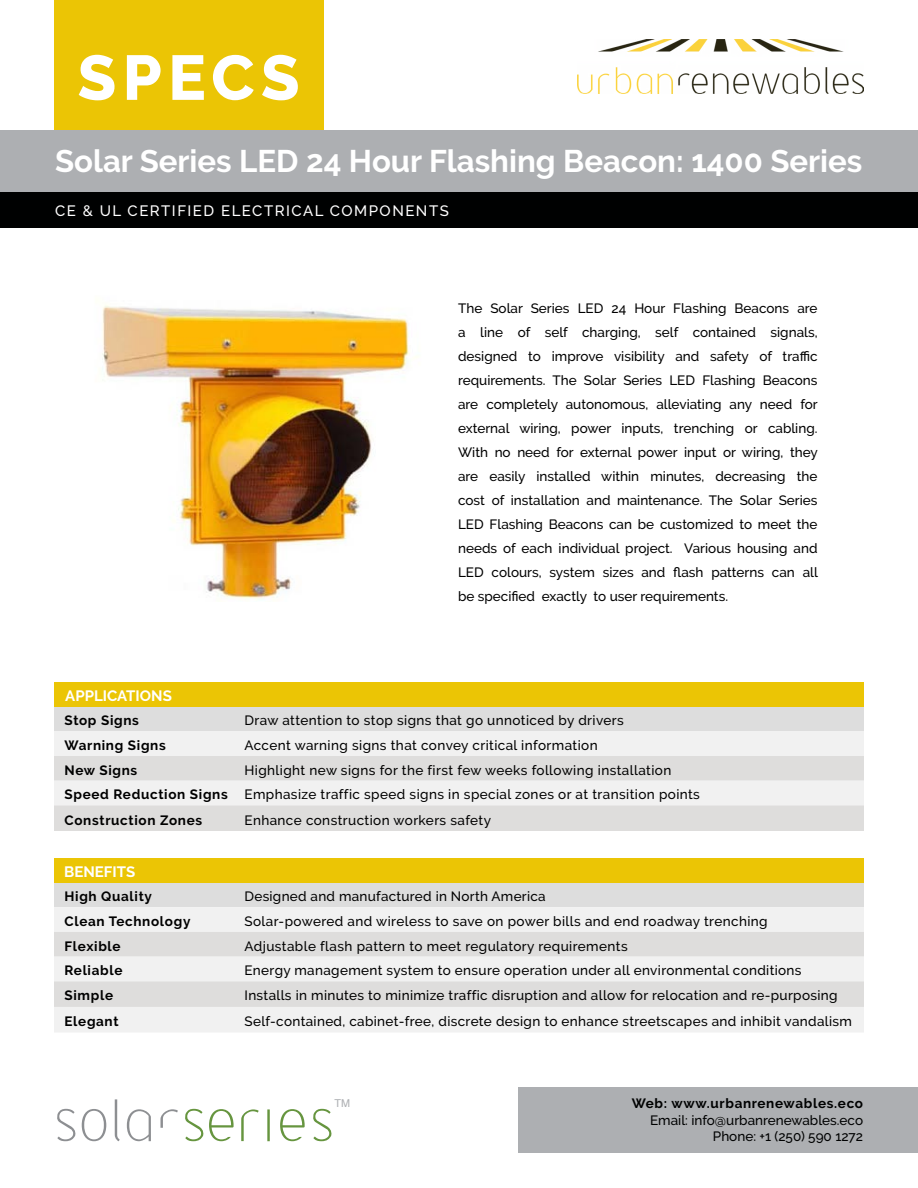
<style>
.page{position:relative;width:918px;height:1188px;background:#fff}
.page>*{position:absolute;margin:0;border:0;box-sizing:border-box;transform-origin:0 0}
.t1{font:800 63px "Raleway";letter-spacing:.1em;color:#fff}
.t2{font:700 31.2px "Raleway";color:#fff}
.t3{font:500 15px "Raleway";letter-spacing:.1em;color:#fff}
.t4{font:700 15px "Raleway";color:#fff}
.t5{font:500 13.5px/24px "Raleway";letter-spacing:.025em;color:#000;text-align:justify}
.t6{font:700 13.5px "Raleway";letter-spacing:.05em;color:#000}
.t7{font:500 13.5px/16.2px "Raleway";color:#000101;text-align:right}
.t8{font:700 13.5px "Raleway";letter-spacing:.05em;color:#000101}
.t9{font:10.8px "Helvetica";color:#adafb2}
.s1{font-weight:700}
</style>
<div class="page">
<div style="left:54px;top:0;width:269px;height:190px;background:#ebc505"></div>
<div style="left:0;top:130px;width:918px;height:62px;background:#adafb2"></div>
<div style="left:0;top:192px;width:918px;height:36px;background:#000101"></div>
<svg style="left:54px;top:707px;width:810px;height:124px"></svg>
<svg style="left:54px;top:883px;width:810px;height:149px"></svg>
<div style="left:54px;top:682px;width:810px;height:25px;background:#ebc505"></div>
<div style="left:54px;top:858px;width:810px;height:25px;background:#ebc505"></div>
<img style="left:102px;top:305px;width:316px;height:295px">
<img style="left:578px;top:40px;width:286px;height:54px">
<div style="left:518px;top:1087px;width:400px;height:66px;background:#adafb2"></div>
<svg style="left:57px;top:1109px;width:49px;height:32px"></svg>
<svg style="left:115px;top:1099px;width:5px;height:42px"></svg>
<svg style="left:127px;top:1109px;width:24px;height:32px"></svg>
<svg style="left:241px;top:1109px;width:18px;height:32px"></svg>
<svg style="left:160px;top:1109px;width:74px;height:32px"></svg>
<hr style="left:267px;top:1109px;width:3px;height:32px;background:#66953f">
<svg style="left:280px;top:1109px;width:25px;height:32px"></svg>
<svg style="left:313px;top:1109px;width:19px;height:32px"></svg>
<h1 class="t1" style="left:78px;top:42px;width:224px">SPECS</h1>
<h2 class="t2" style="left:55px;top:143px;width:809px">Solar Series LED 24 Hour Flashing Beacon: 1400 Series</h2>
<p class="t3" style="left:55px;top:202px;width:395px">CE &amp; UL CERTIFIED ELECTRICAL COMPONENTS</p>
<p class="t4" style="left:65px;top:687px;width:108px">APPLICATIONS</p>
<p class="t5" style="left:458px;top:297px;width:361px">The Solar Series LED 24 Hour Flashing Beacons are a line of self charging, self contained signals, designed to improve visibility and safety of traffic requirements. The Solar Series LED Flashing Beacons are completely autonomous, alleviating any need for external wiring, power inputs, trenching or cabling.<br>With no need for external power input or wiring, they are easily installed within minutes, decreasing the cost of installation and maintenance. The Solar Series LED Flashing Beacons can be customized to meet the needs of each individual project. Various housing and LED colours, system sizes and flash patterns can all be specified exactly to user requirements.</p>
<p class="t6" style="left:64px;top:713px;width:76px">Stop Signs</p>
<p class="t5" style="left:244px;top:709px;width:381px">Draw attention to stop signs that go unnoticed by drivers</p>
<p class="t6" style="left:64px;top:738px;width:103px">Warning Signs</p>
<p class="t5" style="left:244px;top:733px;width:355px">Accent warning signs that convey critical information</p>
<p class="t6" style="left:64px;top:762px;width:74px">New Signs</p>
<p class="t5" style="left:64px;top:757px;width:637px;line-height:24.9px;text-align:left;text-indent:180px">Highlight new signs for the first few weeks following installation<br><span class="s1">Speed Reduction Signs</span> Emphasize traffic speed signs in special zones or at transition points<br><span class="s1">Construction Zones</span></p>
<p class="t5" style="left:244px;top:808px;width:248px">Enhance construction workers safety</p>
<p class="t4" style="left:64px;top:863px;width:73px">BENEFITS</p>
<p class="t6" style="left:64px;top:889px;width:89px">High Quality</p>
<p class="t5" style="left:244px;top:885px;width:303px">Designed and manufactured in North America</p>
<p class="t6" style="left:64px;top:914px;width:127px">Clean Technology</p>
<p class="t5" style="left:244px;top:909px;width:525px">Solar-powered and wireless to save on power bills and end roadway trenching</p>
<p class="t6" style="left:64px;top:938px;width:58px">Flexible</p>
<p class="t5" style="left:244px;top:934px;width:385px">Adjustable flash pattern to meet regulatory requirements</p>
<p class="t6" style="left:64px;top:963px;width:59px">Reliable</p>
<p class="t5" style="left:244px;top:959px;width:559px">Energy management system to ensure operation under all environmental conditions</p>
<p class="t6" style="left:64px;top:988px;width:50px">Simple</p>
<p class="t5" style="left:244px;top:984px;width:595px">Installs in minutes to minimize traffic disruption and allow for relocation and re-purposing</p>
<p class="t6" style="left:64px;top:1014px;width:56px">Elegant</p>
<p class="t5" style="left:244px;top:1009px;width:609px">Self-contained, cabinet-free, discrete design to enhance streetscapes and inhibit vandalism</p>
<p class="t9" style="left:335px;top:1095px;width:17px">TM</p>
<p class="t8" style="left:632px;top:1096px;width:233px">Web: www.urbanrenewables.eco</p>
<p class="t7" style="left:650px;top:1112px;width:214px">Email: info@urbanrenewables.eco<br>Phone: +1 (250) 590 1272</p>
</div>
